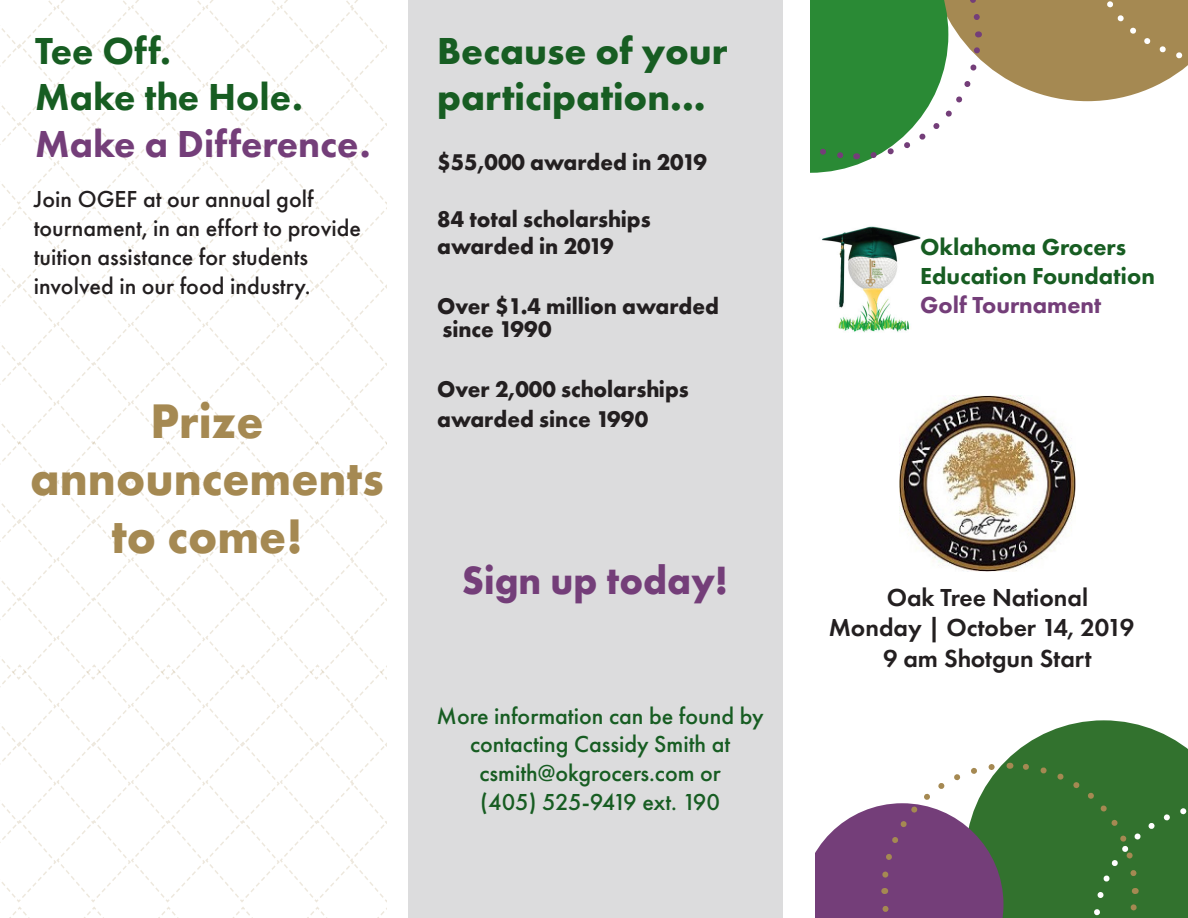
<style>
.page{position:relative;width:1188px;height:918px;background:#fff}
.page>*{position:absolute;margin:0;border:0;box-sizing:border-box;transform-origin:0 0}
.t1{font:700 50.4px/57.6px "Futura PT";color:#a58952;text-align:center;scale:.95 1}
.t2{font:700 40.95px "Futura PT";color:#743e79;scale:.95 1}
.t3{font:700 39px/46.8px "Futura PT";color:#175d22}
.t4{font:800 39px "Futura PT";color:#175d22}
.t5{font:800 39px "Futura PT";color:#743e79}
.t6{font:600 25.5px "Futura PT";color:#231f20}
.t7{font:500 24px/28.8px "Futura PT";color:#231f20}
.t8{font:500 24px/28.8px "Futura PT";color:#175d22;text-align:center}
.t9{font:800 24px "Futura PT";color:#175d22}
.t10{font:500 24px "Futura PT";letter-spacing:-.025em;color:#175d22}
.t11{font:800 24px "Futura PT";color:#743e79}
.t12{font:700 23.7px/30px "Futura PT";color:#231f20;scale:.95 1}
</style>
<div class="page">
<svg style="left:810px;top:162px;width:53px;height:11px"></svg>
<svg style="left:1007px;top:720px;width:181px;height:40px;fill:#32722e"></svg>
<img style="left:822px;top:226px;width:99px;height:107px">
<svg style="left:810px;top:0;width:378px;height:162px"></svg>
<svg style="left:815px;top:760px;width:373px;height:158px"></svg>
<svg style="left:0;top:0;width:387px;height:918px"></svg>
<div style="left:408px;top:0;width:375px;height:918px;background:#dcdcdd"></div>
<img style="left:900px;top:395px;width:176px;height:176px">
<p class="t4" style="left:35px;top:26px;width:138px">Tee Off.</p>
<p class="t4" style="left:35px;top:73px;width:269px">Make the Hole.</p>
<p class="t5" style="left:35px;top:120px;width:337px">Make a Difference.</p>
<p class="t7" style="left:34px;top:185px;width:329px">Join OGEF at our annual golf tournament, in an effort to provide tuition assistance for students involved in our food industry.</p>
<p class="t1" style="left:30px;top:391px;width:374px">Prize announcements to come!</p>
<p class="t3" style="left:437px;top:26px;width:292px">Because of your participation...</p>
<p class="t12" style="left:437px;top:147px;width:285px">$55,000 awarded in 2019</p>
<p class="t12" style="left:437px;top:204px;width:226px">84 total scholarships</p>
<p class="t12" style="left:437px;top:231px;width:187px">awarded in 2019</p>
<p class="t12" style="left:437px;top:291px;width:298px">Over $1.4 million awarded</p>
<p class="t12" style="left:442px;top:313px;width:116px">since 1990</p>
<p class="t12" style="left:437px;top:373px;width:266px">Over 2,000 scholarships awarded since 1990</p>
<p class="t2" style="left:462px;top:554px;width:282px">Sign up today!</p>
<p class="t8" style="left:437px;top:701px;width:329px">More information can be found by contacting Cassidy Smith at</p>
<p class="t8" style="left:480px;top:759px;width:243px">csmith@okgrocers.com or</p>
<p class="t10" style="left:480px;top:787px;width:241px">(405) 525-9419 ext. 190</p>
<p class="t9" style="left:920px;top:232px;width:208px">Oklahoma Grocers</p>
<p class="t9" style="left:920px;top:261px;width:236px">Education Foundation</p>
<p class="t11" style="left:920px;top:290px;width:183px">Golf Tournament</p>
<p class="t6" style="left:887px;top:581px;width:203px">Oak Tree National</p>
<p class="t6" style="left:829px;top:612px;width:307px">Monday | October 14, 2019</p>
<p class="t6" style="left:883px;top:643px;width:210px">9 am Shotgun Start</p>
</div>
